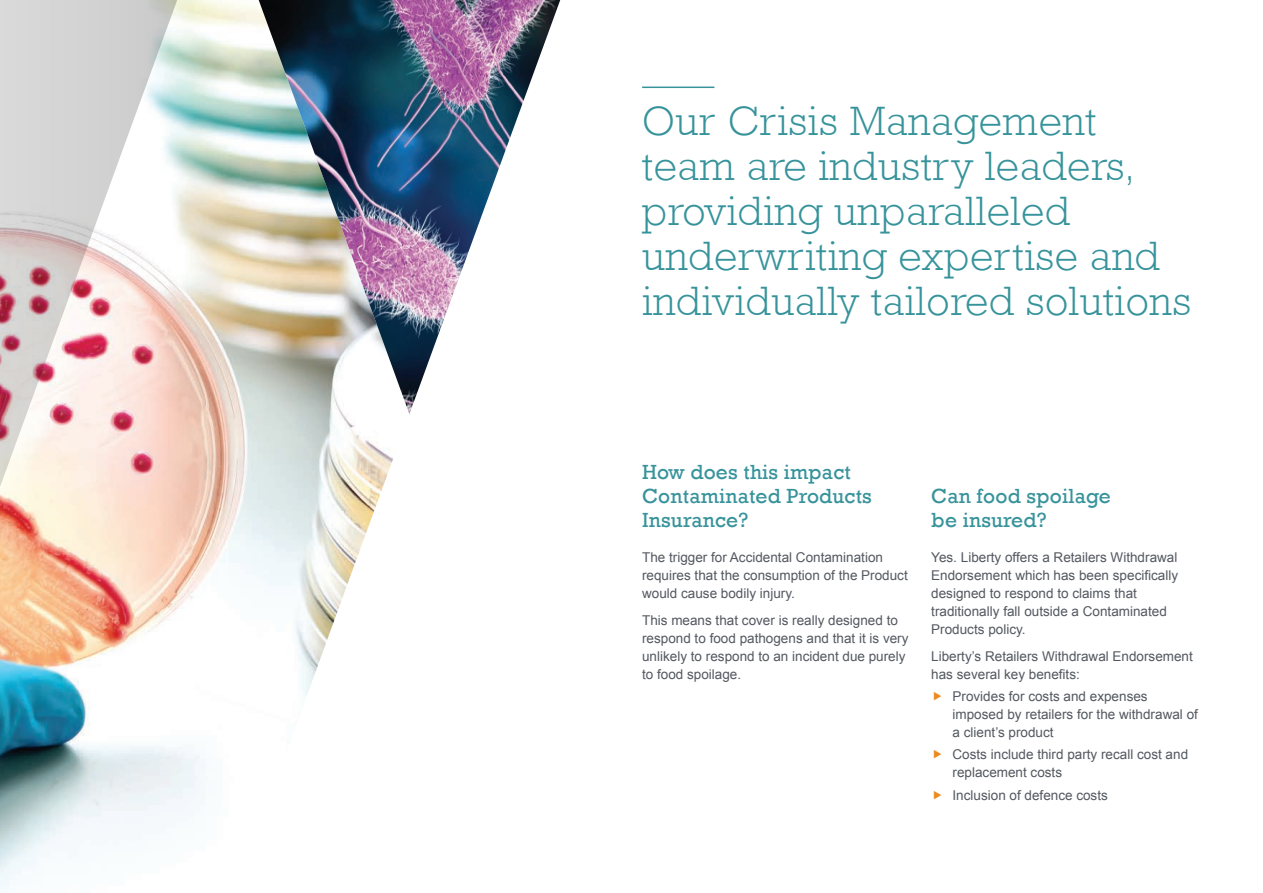
<style>
.page{position:relative;width:1263px;height:893px;background:#fff}
.page>*{position:absolute;margin:0;border:0;box-sizing:border-box;transform-origin:0 0}
.Pull_Quote_White{font:300 42px/45px "Rockwell Std";letter-spacing:.015em;color:#37939b}
.Sub-Head-Teal{font:21px/24px "Rockwell";letter-spacing:.01em;color:#37939b}
.Body{font:13.5px/18px "Arial";color:#535860}
</style>
<div class="page">
<img style="left:185px;top:0;width:50px;height:805px">
<img style="left:0;top:0;width:185px;height:889px">
<img style="left:235px;top:0;width:480px;height:696px">
<hr style="left:642px;top:87px;width:72px;height:1px;background:#37939b">
<p class="Pull_Quote_White" style="left:642px;top:98px;width:551px">Our Crisis Management team are industry leaders, providing unparalleled underwriting expertise and individually tailored solutions</p>
<p class="Sub-Head-Teal" style="left:642px;top:461px;width:231px">How does this impact<br>Contaminated Products<br>Insurance?</p>
<p class="Body" style="left:642px;top:549px;width:267px">The trigger for Accidental Contamination requires that the consumption of the Product would cause bodily injury.</p>
<p class="Body" style="left:642px;top:611px;width:268px">This means that cover is really designed to respond to food pathogens and that it is very unlikely to respond to an incident due purely to food spoilage.</p>
<p class="Sub-Head-Teal" style="left:931px;top:485px;width:181px">Can food spoilage be insured?</p>
<p class="Body" style="left:931px;top:549px;width:248px">Yes. Liberty offers a Retailers Withdrawal Endorsement which has been specifically designed to respond to claims that traditionally fall outside a Contaminated Products policy.</p>
<p class="Body" style="left:931px;top:647px;width:263px">Liberty’s Retailers Withdrawal Endorsement has several key benefits:</p>
<p class="Body" style="left:952px;top:687px;width:247px">Provides for costs and expenses imposed by retailers for the withdrawal of a client’s product</p>
<p class="Body" style="left:952px;top:746px;width:237px">Costs include third party recall cost and replacement costs</p>
<p class="Body" style="left:952px;top:786px;width:157px">Inclusion of defence costs</p>
</div>
